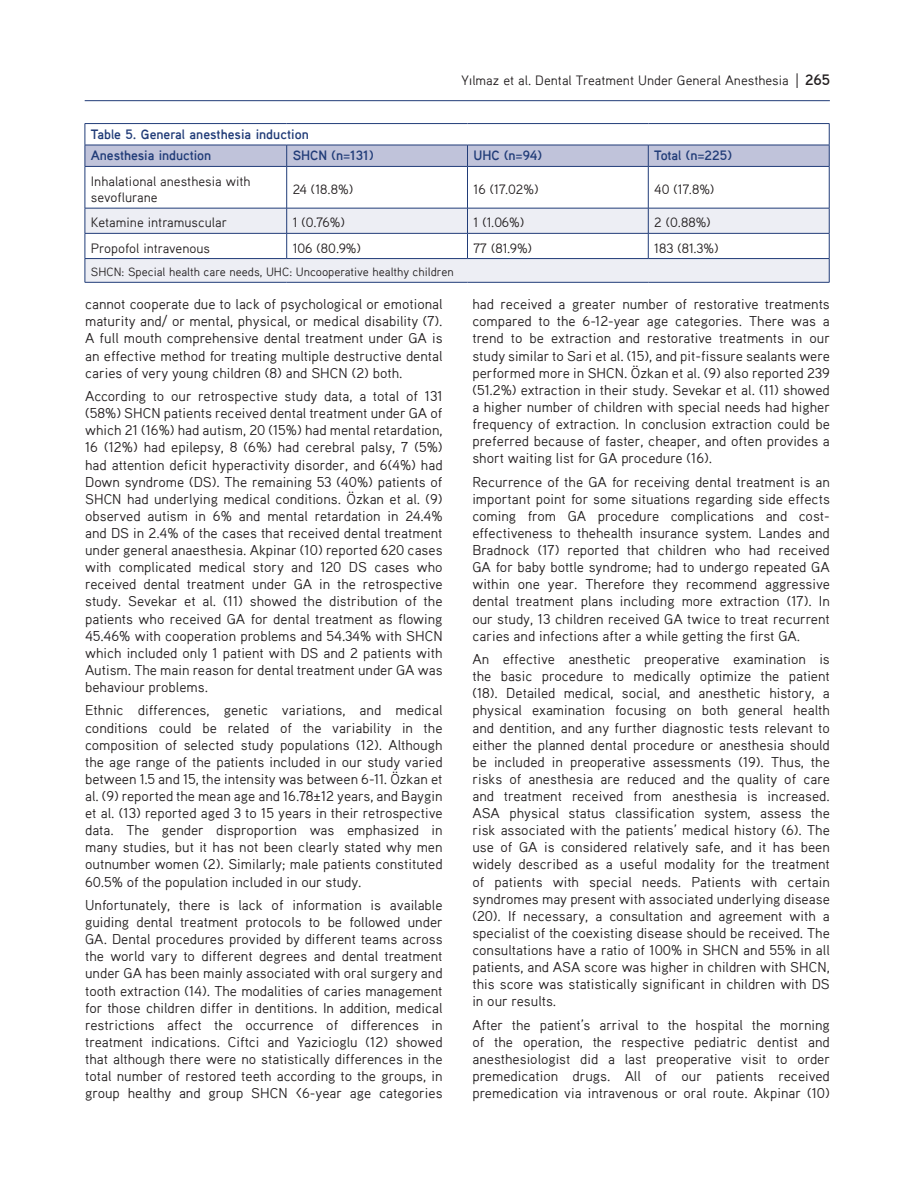
<style>
.page{position:relative;width:915px;height:1191px;background:#fff}
.page>*{position:absolute;margin:0;border:0;box-sizing:border-box;transform-origin:0 0}
.YAZI{font:14.25px/17.1px "Aaux Pro";color:#231f20;text-align:justify}
.TABLO-YAZI{font:13.5px/16.5px "Aaux Pro";color:#231f20}
.TABLO-ARA{font:700 13.5px "Aaux Pro";letter-spacing:-.005em;color:#213c78}
.TABLO-BASLIK{font:700 13.5px "Aaux Pro";color:#213c78}
.TABLO-ALTI{font:12px "Aaux Pro";color:#231f20}
.s1{font-weight:700;font-size:15px}
</style>
<div class="page">
<svg style="left:796px;top:73px;width:1px;height:15px"></svg>
<hr style="left:85px;top:100px;width:744px;height:1px;background:#213c78">
<svg style="left:86px;top:167px;width:742px;height:41px"></svg>
<svg style="left:86px;top:209px;width:742px;height:73px;fill:#edeef4"></svg>
<hr style="left:286px;top:167px;width:1px;height:41px;background:#213c78">
<hr style="left:467px;top:167px;width:1px;height:41px;background:#213c78">
<hr style="left:647px;top:167px;width:1px;height:41px;background:#213c78">
<svg style="left:286px;top:209px;width:1px;height:49px"></svg>
<svg style="left:467px;top:209px;width:1px;height:49px"></svg>
<svg style="left:647px;top:209px;width:1px;height:49px"></svg>
<hr style="left:85px;top:167px;width:1px;height:41px;background:#213c78">
<hr style="left:828px;top:167px;width:1px;height:41px;background:#213c78">
<hr style="left:85px;top:123px;width:201px;height:1px;background:#213c78">
<hr style="left:286px;top:123px;width:181px;height:1px;background:#213c78">
<hr style="left:467px;top:123px;width:181px;height:1px;background:#213c78">
<hr style="left:648px;top:123px;width:181px;height:1px;background:#213c78">
<hr style="left:85px;top:166px;width:201px;height:1px;background:#213c78">
<hr style="left:286px;top:166px;width:181px;height:1px;background:#213c78">
<hr style="left:467px;top:166px;width:181px;height:1px;background:#213c78">
<hr style="left:648px;top:166px;width:181px;height:1px;background:#213c78">
<svg style="left:85px;top:124px;width:744px;height:42px"></svg>
<hr style="left:85px;top:208px;width:201px;height:1px;background:#213c78">
<hr style="left:286px;top:208px;width:181px;height:1px;background:#213c78">
<hr style="left:467px;top:208px;width:181px;height:1px;background:#213c78">
<hr style="left:648px;top:208px;width:181px;height:1px;background:#213c78">
<hr style="left:85px;top:233px;width:201px;height:1px;background:#213c78">
<hr style="left:286px;top:233px;width:181px;height:1px;background:#213c78">
<hr style="left:467px;top:233px;width:181px;height:1px;background:#213c78">
<hr style="left:648px;top:233px;width:181px;height:1px;background:#213c78">
<hr style="left:85px;top:258px;width:201px;height:1px;background:#213c78">
<hr style="left:286px;top:258px;width:181px;height:1px;background:#213c78">
<hr style="left:467px;top:258px;width:181px;height:1px;background:#213c78">
<hr style="left:648px;top:258px;width:181px;height:1px;background:#213c78">
<svg style="left:85px;top:208px;width:1px;height:74px"></svg>
<svg style="left:828px;top:208px;width:1px;height:74px"></svg>
<hr style="left:85px;top:282px;width:201px;height:1px;background:#213c78">
<hr style="left:286px;top:282px;width:181px;height:1px;background:#213c78">
<hr style="left:467px;top:282px;width:181px;height:1px;background:#213c78">
<hr style="left:648px;top:282px;width:181px;height:1px;background:#213c78">
<p class="TABLO-YAZI" style="left:461px;top:72px;width:370px">Yılmaz et al. Dental Treatment Under General Anesthesia <span class="s1">265</span></p>
<p class="TABLO-BASLIK" style="left:91px;top:126px;width:219px">Table 5. General anesthesia induction</p>
<p class="TABLO-ARA" style="left:91px;top:147px;width:122px">Anesthesia induction</p>
<p class="TABLO-ARA" style="left:292px;top:147px;width:82px">SHCN (n=131)</p>
<p class="TABLO-ARA" style="left:473px;top:147px;width:70px">UHC (n=94)</p>
<p class="TABLO-ARA" style="left:654px;top:147px;width:79px">Total (n=225)</p>
<p class="TABLO-YAZI" style="left:91px;top:172px;width:161px">Inhalational anesthesia with sevoflurane</p>
<p class="TABLO-YAZI" style="left:292px;top:180px;width:62px">24 (18.8%)</p>
<p class="TABLO-YAZI" style="left:473px;top:180px;width:67px">16 (17.02%)</p>
<p class="TABLO-YAZI" style="left:654px;top:180px;width:62px">40 (17.8%)</p>
<p class="TABLO-YAZI" style="left:91px;top:214px;width:138px">Ketamine intramuscular</p>
<p class="TABLO-YAZI" style="left:292px;top:214px;width:54px">1 (0.76%)</p>
<p class="TABLO-YAZI" style="left:473px;top:214px;width:52px">1 (1.06%)</p>
<p class="TABLO-YAZI" style="left:654px;top:214px;width:58px">2 (0.88%)</p>
<p class="TABLO-YAZI" style="left:91px;top:239px;width:121px">Propofol intravenous</p>
<p class="TABLO-YAZI" style="left:292px;top:239px;width:70px">106 (80.9%)</p>
<p class="TABLO-YAZI" style="left:473px;top:239px;width:60px">77 (81.9%)</p>
<p class="TABLO-YAZI" style="left:654px;top:239px;width:66px">183 (81.3%)</p>
<p class="TABLO-ALTI" style="left:91px;top:264px;width:364px">SHCN: Special health care needs, UHC: Uncooperative healthy children</p>
<p class="YAZI" style="left:85px;top:295px;width:359px">cannot cooperate due to lack of psychological or emotional maturity and/ or mental, physical, or medical disability (7).<br>A full mouth comprehensive dental treatment under GA is an effective method for treating multiple destructive dental caries of very young children (8) and SHCN (2) both.</p>
<p class="YAZI" style="left:85px;top:387px;width:359px">According to our retrospective study data, a total of 131 (58%) SHCN patients received dental treatment under GA of which 21 (16%) had autism, 20 (15%) had mental retardation, 16 (12%) had epilepsy, 8 (6%) had cerebral palsy, 7 (5%) had attention deficit hyperactivity disorder, and 6(4%) had Down syndrome (DS). The remaining 53 (40%) patients of SHCN had underlying medical conditions. Özkan et al. (9) observed autism in 6% and mental retardation in 24.4% and DS in 2.4% of the cases that received dental treatment under general anaesthesia. Akpinar (10) reported 620 cases with complicated medical story and 120 DS cases who received dental treatment under GA in the retrospective study. Sevekar et al. (11) showed the distribution of the patients who received GA for dental treatment as flowing 45.46% with cooperation problems and 54.34% with SHCN which included only 1 patient with DS and 2 patients with Autism. The main reason for dental treatment under GA was behaviour problems.</p>
<p class="YAZI" style="left:85px;top:701px;width:359px">Ethnic differences, genetic variations, and medical conditions could be related of the variability in the composition of selected study populations (12). Although the age range of the patients included in our study varied between 1.5 and 15, the intensity was between 6-11. Özkan et al. (9) reported the mean age and 16.78±12 years, and Baygin et al. (13) reported aged 3 to 15 years in their retrospective data. The gender disproportion was emphasized in many studies, but it has not been clearly stated why men outnumber women (2). Similarly; male patients constituted 60.5% of the population included in our study.</p>
<p class="YAZI" style="left:85px;top:896px;width:359px">Unfortunately, there is lack of information is available guiding dental treatment protocols to be followed under GA. Dental procedures provided by different teams across the world vary to different degrees and dental treatment under GA has been mainly associated with oral surgery and tooth extraction (14). The modalities of caries management for those children differ in dentitions. In addition, medical restrictions affect the occurrence of differences in treatment indications. Ciftci and Yazicioglu (12) showed that although there were no statistically differences in the total number of restored teeth according to the groups, in group healthy and group SHCN &lt;6-year age categories</p>
<p class="YAZI" style="left:472px;top:295px;width:359px">had received a greater number of restorative treatments compared to the 6-12-year age categories. There was a trend to be extraction and restorative treatments in our study similar to Sari et al. (15), and pit-fissure sealants were performed more in SHCN. Özkan et al. (9) also reported 239 (51.2%) extraction in their study. Sevekar et al. (11) showed a higher number of children with special needs had higher frequency of extraction. In conclusion extraction could be preferred because of faster, cheaper, and often provides a short waiting list for GA procedure (16).</p>
<p class="YAZI" style="left:472px;top:473px;width:359px">Recurrence of the GA for receiving dental treatment is an important point for some situations regarding side effects coming from GA procedure complications and cost&shy;effectiveness to thehealth insurance system. Landes and Bradnock (17) reported that children who had received GA for baby bottle syndrome; had to undergo repeated GA within one year. Therefore they recommend aggressive dental treatment plans including more extraction (17). In our study, 13 children received GA twice to treat recurrent caries and infections after a while getting the first GA.</p>
<p class="YAZI" style="left:472px;top:650px;width:359px">An effective anesthetic preoperative examination is the basic procedure to medically optimize the patient (18). Detailed medical, social, and anesthetic history, a physical examination focusing on both general health and dentition, and any further diagnostic tests relevant to either the planned dental procedure or anesthesia should be included in preoperative assessments (19). Thus, the risks of anesthesia are reduced and the quality of care and treatment received from anesthesia is increased.<br>ASA physical status classification system, assess the risk associated with the patients’ medical history (6). The use of GA is considered relatively safe, and it has been widely described as a useful modality for the treatment of patients with special needs. Patients with certain syndromes may present with associated underlying disease (20). If necessary, a consultation and agreement with a specialist of the coexisting disease should be received. The consultations have a ratio of 100% in SHCN and 55% in all patients, and ASA score was higher in children with SHCN, this score was statistically significant in children with DS in our results.</p>
<p class="YAZI" style="left:472px;top:1015px;width:359px">After the patient’s arrival to the hospital the morning of the operation, the respective pediatric dentist and anesthesiologist did a last preoperative visit to order premedication drugs. All of our patients received premedication via intravenous or oral route. Akpinar (10)</p>
</div>
